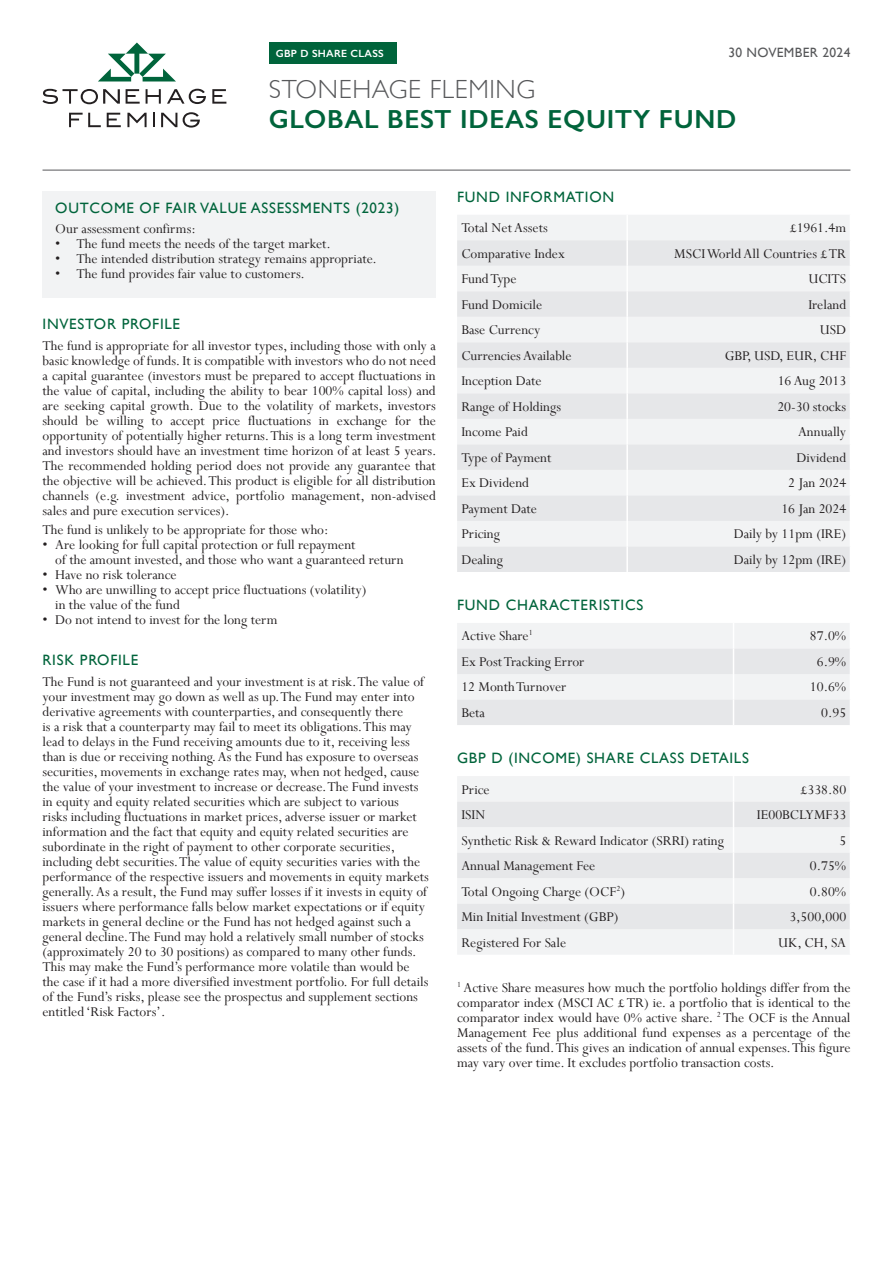
<style>
.page{position:relative;width:893px;height:1263px;background:#fff}
.page>*{position:absolute;margin:0;border:0;box-sizing:border-box;transform-origin:0 0}
.t1{font:600 26.25px "Gill Sans";letter-spacing:.025em;color:#00643b}
.t2{font:300 26.25px "Gill Sans";letter-spacing:.025em;color:#57585a}
.t3{font:15px/15px "Perpetua";color:#231f20}
.t4{font:15px "Gill Sans";letter-spacing:.05em;color:#00643b}
.t5{font:13.5px "Gill Sans";letter-spacing:.025em;color:#57585a}
.t6{font:600 10.5px "Gill Sans";letter-spacing:.025em;color:#fff}
</style>
<div class="page">
<hr style="left:43px;top:170px;width:807px;height:1px;background:#57585a">
<svg style="left:127px;top:113px;width:20px;height:14px"></svg>
<svg style="left:126px;top:89px;width:14px;height:15px"></svg>
<svg style="left:146px;top:89px;width:15px;height:15px"></svg>
<svg style="left:167px;top:89px;width:39px;height:15px"></svg>
<svg style="left:212px;top:89px;width:14px;height:15px"></svg>
<svg style="left:43px;top:89px;width:77px;height:15px"></svg>
<svg style="left:98px;top:43px;width:78px;height:38px"></svg>
<svg style="left:161px;top:113px;width:16px;height:14px"></svg>
<svg style="left:69px;top:113px;width:32px;height:14px"></svg>
<svg style="left:107px;top:113px;width:14px;height:14px"></svg>
<svg style="left:153px;top:113px;width:2px;height:14px"></svg>
<svg style="left:183px;top:112px;width:17px;height:16px"></svg>
<div style="left:269px;top:43px;width:127px;height:21px;background:#00643b"></div>
<svg style="left:457px;top:623px;width:393px;height:102px"></svg>
<div style="left:457px;top:776px;width:393px;height:178px;background:#f2f3f4"></div>
<svg style="left:457px;top:801px;width:393px;height:128px;fill:#e6e7e9"></svg>
<svg style="left:733px;top:776px;width:1px;height:178px"></svg>
<div style="left:457px;top:215px;width:392px;height:25px;background:#f2f3f4"></div>
<svg style="left:457px;top:240px;width:393px;height:332px;fill:#e6e7e9"></svg>
<hr style="left:626px;top:240px;width:2px;height:26px;background:#fff">
<hr style="left:626px;top:266px;width:2px;height:25px;background:#fff">
<hr style="left:626px;top:215px;width:2px;height:25px;background:#fff">
<hr style="left:626px;top:291px;width:2px;height:26px;background:#fff">
<hr style="left:626px;top:342px;width:2px;height:26px;background:#fff">
<hr style="left:626px;top:393px;width:2px;height:26px;background:#fff">
<hr style="left:626px;top:444px;width:2px;height:26px;background:#fff">
<hr style="left:626px;top:495px;width:2px;height:26px;background:#fff">
<hr style="left:626px;top:546px;width:2px;height:26px;background:#fff">
<hr style="left:626px;top:317px;width:2px;height:25px;background:#fff">
<hr style="left:626px;top:368px;width:2px;height:25px;background:#fff">
<hr style="left:626px;top:419px;width:2px;height:25px;background:#fff">
<hr style="left:626px;top:470px;width:2px;height:25px;background:#fff">
<hr style="left:626px;top:521px;width:2px;height:25px;background:#fff">
<div style="left:43px;top:191px;width:393px;height:107px;background:#f2f3f4"></div>
<p class="t6" style="left:276px;top:47px;width:110px">GBP D SHARE CLASS</p>
<p class="t5" style="left:728px;top:45px;width:124px">30 NOVEMBER 2024</p>
<h1 class="t2" style="left:269px;top:68px;width:268px">STONEHAGE FLEMING</h1>
<h1 class="t1" style="left:269px;top:103px;width:469px">GLOBAL BEST IDEAS EQUITY FUND</h1>
<p class="t4" style="left:55px;top:199px;width:345px">OUTCOME OF FAIR VALUE ASSESSMENTS (2023)</p>
<p class="t3" style="left:55px;top:221px;width:142px">Our assessment confirms:</p>
<p class="t3" style="left:55px;top:236px;width:277px">• The fund meets the needs of the target market.</p>
<p class="t3" style="left:55px;top:251px;width:323px">• The intended distribution strategy remains appropriate.</p>
<p class="t3" style="left:55px;top:266px;width:251px">• The fund provides fair value to customers.</p>
<p class="t4" style="left:43px;top:315px;width:139px">INVESTOR PROFILE</p>
<p class="t3" style="left:43px;top:337px;width:395px;text-align:justify">The fund is appropriate for all investor types, including those with only a basic knowledge of funds. It is compatible with investors who do not need a capital guarantee (investors must be prepared to accept fluctuations in the value of capital, including the ability to bear 100% capital loss) and are seeking capital growth. Due to the volatility of markets, investors should be willing to accept price fluctuations in exchange for the opportunity of potentially higher returns. This is a long term investment and investors should have an investment time horizon of at least 5 years.<br>The recommended holding period does not provide any guarantee that the objective will be achieved. This product is eligible for all distribution channels (e.g. investment advice, portfolio management, non-advised sales and pure execution services).</p>
<p class="t3" style="left:43px;top:522px;width:287px">The fund is unlikely to be appropriate for those who:</p>
<p class="t3" style="left:55px;top:537px;width:350px;text-indent:-13px">• Are looking for full capital protection or full repayment<br>of the amount invested, and those who want a guaranteed return</p>
<p class="t3" style="left:43px;top:567px;width:136px">• Have no risk tolerance</p>
<p class="t3" style="left:55px;top:582px;width:313px;text-indent:-13px">• Who are unwilling to accept price fluctuations (volatility) in the value of the fund</p>
<p class="t3" style="left:43px;top:612px;width:237px">• Do not intend to invest for the long term</p>
<p class="t4" style="left:43px;top:651px;width:97px">RISK PROFILE</p>
<p class="t3" style="left:43px;top:673px;width:388px">The Fund is not guaranteed and your investment is at risk. The value of your investment may go down as well as up. The Fund may enter into derivative agreements with counterparties, and consequently there<br>is a risk that a counterparty may fail to meet its obligations. This may lead to delays in the Fund receiving amounts due to it, receiving less than is due or receiving nothing. As the Fund has exposure to overseas securities, movements in exchange rates may, when not hedged, cause the value of your investment to increase or decrease. The Fund invests in equity and equity related securities which are subject to various<br>risks including fluctuations in market prices, adverse issuer or market information and the fact that equity and equity related securities are subordinate in the right of payment to other corporate securities, including debt securities. The value of equity securities varies with the performance of the respective issuers and movements in equity markets generally. As a result, the Fund may suffer losses if it invests in equity of issuers where performance falls below market expectations or if equity markets in general decline or the Fund has not hedged against such a general decline. The Fund may hold a relatively small number of stocks (approximately 20 to 30 positions) as compared to many other funds.<br>This may make the Fund’s performance more volatile than would be the case if it had a more diversified investment portfolio. For full details of the Fund’s risks, please see the prospectus and supplement sections entitled ‘Risk Factors’.</p>
<p class="t4" style="left:457px;top:188px;width:159px">FUND INFORMATION</p>
<p class="t3" style="left:461px;top:220px;width:88px">Total Net Assets</p>
<p class="t3" style="left:790px;top:220px;width:58px">£1961.4m</p>
<p class="t3" style="left:461px;top:246px;width:105px">Comparative Index</p>
<p class="t3" style="left:674px;top:246px;width:173px">MSCI World All Countries £ TR</p>
<p class="t3" style="left:461px;top:271px;width:57px">Fund Type</p>
<p class="t3" style="left:808px;top:271px;width:39px">UCITS</p>
<p class="t3" style="left:461px;top:297px;width:82px">Fund Domicile</p>
<p class="t3" style="left:808px;top:297px;width:39px">Ireland</p>
<p class="t3" style="left:461px;top:322px;width:81px">Base Currency</p>
<p class="t3" style="left:820px;top:322px;width:28px">USD</p>
<p class="t3" style="left:461px;top:348px;width:112px">Currencies Available</p>
<p class="t3" style="left:725px;top:348px;width:123px">GBP, USD, EUR, CHF</p>
<p class="t3" style="left:461px;top:373px;width:82px">Inception Date</p>
<p class="t3" style="left:778px;top:373px;width:70px">16 Aug 2013</p>
<p class="t3" style="left:461px;top:399px;width:101px">Range of Holdings</p>
<p class="t3" style="left:777px;top:399px;width:70px">20-30 stocks</p>
<p class="t3" style="left:461px;top:424px;width:68px">Income Paid</p>
<p class="t3" style="left:798px;top:424px;width:50px">Annually</p>
<p class="t3" style="left:461px;top:450px;width:92px">Type of Payment</p>
<p class="t3" style="left:796px;top:450px;width:51px">Dividend</p>
<p class="t3" style="left:461px;top:475px;width:69px">Ex Dividend</p>
<p class="t3" style="left:788px;top:475px;width:59px">2 Jan 2024</p>
<p class="t3" style="left:461px;top:501px;width:77px">Payment Date</p>
<p class="t3" style="left:781px;top:501px;width:66px">16 Jan 2024</p>
<p class="t3" style="left:461px;top:526px;width:40px">Pricing</p>
<p class="t3" style="left:734px;top:526px;width:114px">Daily by 11pm (IRE)</p>
<p class="t3" style="left:461px;top:552px;width:43px">Dealing</p>
<p class="t3" style="left:734px;top:552px;width:114px">Daily by 12pm (IRE)</p>
<p class="t4" style="left:457px;top:596px;width:188px">FUND CHARACTERISTICS</p>
<p class="t3" style="left:461px;top:628px;width:73px">Active Share<sup>1</sup></p>
<p class="t3" style="left:810px;top:628px;width:38px">87.0%</p>
<p class="t3" style="left:461px;top:654px;width:125px">Ex Post Tracking Error</p>
<p class="t3" style="left:817px;top:654px;width:31px">6.9%</p>
<p class="t3" style="left:461px;top:679px;width:106px">12 Month Turnover</p>
<p class="t3" style="left:810px;top:679px;width:38px">10.6%</p>
<p class="t3" style="left:461px;top:705px;width:25px">Beta</p>
<p class="t3" style="left:821px;top:705px;width:26px">0.95</p>
<p class="t4" style="left:457px;top:749px;width:293px">GBP D (INCOME) SHARE CLASS DETAILS</p>
<p class="t3" style="left:461px;top:781px;width:30px">Price</p>
<p class="t3" style="left:801px;top:781px;width:47px">£338.80</p>
<p class="t3" style="left:461px;top:807px;width:26px">ISIN</p>
<p class="t3" style="left:757px;top:807px;width:91px">IE00BCLYMF33</p>
<p class="t3" style="left:461px;top:832px;width:264px">Synthetic Risk &amp; Reward Indicator (SRRI) rating</p>
<p class="t3" style="left:839px;top:832px;width:8px">5</p>
<p class="t3" style="left:461px;top:858px;width:135px">Annual Management Fee</p>
<p class="t3" style="left:810px;top:858px;width:38px">0.75%</p>
<p class="t3" style="left:461px;top:883px;width:165px">Total Ongoing Charge (OCF<sup>2</sup>)</p>
<p class="t3" style="left:810px;top:883px;width:38px">0.80%</p>
<p class="t3" style="left:461px;top:909px;width:159px">Min Initial Investment (GBP)</p>
<p class="t3" style="left:789px;top:909px;width:58px">3,500,000</p>
<p class="t3" style="left:461px;top:934px;width:106px">Registered For Sale</p>
<p class="t3" style="left:778px;top:934px;width:69px">UK, CH, SA</p>
<p class="t3" style="left:457px;top:980px;width:395px;text-align:justify"><sup>1</sup> Active Share measures how much the portfolio holdings differ from the comparator index (MSCI AC £ TR) ie. a portfolio that is identical to the comparator index would have 0% active share. <sup>2</sup> The OCF is the Annual Management Fee plus additional fund expenses as a percentage of the assets of the fund. This gives an indication of annual expenses. This figure may vary over time. It excludes portfolio transaction costs.</p>
</div>
